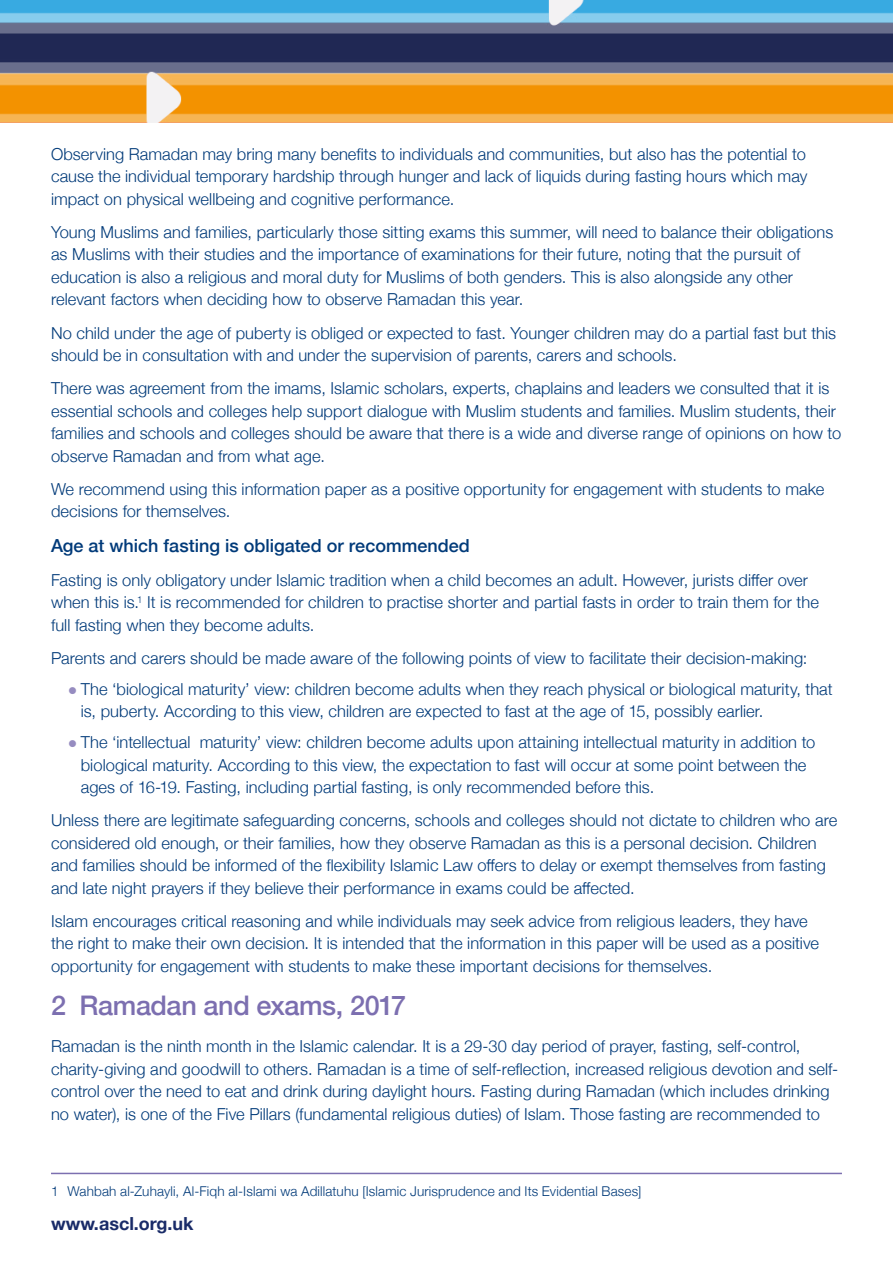
<style>
.page{position:relative;width:893px;height:1263px;background:#fff}
.page>*{position:absolute;margin:0;border:0;box-sizing:border-box;transform-origin:0 0}
.main_header{font:500 27px "Helvetica Neue";letter-spacing:-.015em;color:#7c6fb0}
.sub_heading{font:500 18px "Helvetica Neue";color:#003a79}
.t1{font:700 18px "Helvetica Neue";color:#192b68}
.main_text_NO_INDENT{font:300 16.5px/22.5px "Helvetica Neue";letter-spacing:.005em;color:#003a79}
.Footnote_text{font:300 13.5px "Helvetica Neue";letter-spacing:.01em;color:#003a79}
.s1{color:#968cc0}
</style>
<div class="page">
<img style="left:0;top:0;width:893px;height:123px">
<hr style="left:51px;top:1173px;width:791px;height:1px;background:#7c6fb0">
<p class="main_text_NO_INDENT" style="left:51px;top:142px;width:758px;text-align:justify">Observing Ramadan may bring many benefits to individuals and communities, but also has the potential to cause the individual temporary hardship through hunger and lack of liquids during fasting hours which may impact on physical wellbeing and cognitive performance.</p>
<p class="main_text_NO_INDENT" style="left:51px;top:220px;width:784px">Young Muslims and families, particularly those sitting exams this summer, will need to balance their obligations as Muslims with their studies and the importance of examinations for their future, noting that the pursuit of education is also a religious and moral duty for Muslims of both genders. This is also alongside any other relevant factors when deciding how to observe Ramadan this year.</p>
<p class="main_text_NO_INDENT" style="left:51px;top:321px;width:787px">No child under the age of puberty is obliged or expected to fast. Younger children may do a partial fast but this should be in consultation with and under the supervision of parents, carers and schools.</p>
<p class="main_text_NO_INDENT" style="left:51px;top:376px;width:792px">There was agreement from the imams, Islamic scholars, experts, chaplains and leaders we consulted that it is essential schools and colleges help support dialogue with Muslim students and families. Muslim students, their families and schools and colleges should be aware that there is a wide and diverse range of opinions on how to observe Ramadan and from what age.</p>
<p class="main_text_NO_INDENT" style="left:51px;top:477px;width:775px">We recommend using this information paper as a positive opportunity for engagement with students to make decisions for themselves.</p>
<p class="sub_heading" style="left:51px;top:531px;width:420px">Age at which fasting is obligated or recommended</p>
<p class="main_text_NO_INDENT" style="left:51px;top:567px;width:769px">Fasting is only obligatory under Islamic tradition when a child becomes an adult. However, jurists differ over when this is.<sup>1</sup> It is recommended for children to practise shorter and partial fasts in order to train them for the full fasting when they become adults.</p>
<p class="main_text_NO_INDENT" style="left:51px;top:646px;width:758px">Parents and carers should be made aware of the following points of view to facilitate their decision-making:</p>
<p class="main_text_NO_INDENT" style="left:81px;top:677px;width:753px;text-indent:-13px"><span class="s1">●</span> The ‘biological maturity’ view: children become adults when they reach physical or biological maturity, that is, puberty. According to this view, children are expected to fast at the age of 15, possibly earlier.</p>
<p class="main_text_NO_INDENT" style="left:81px;top:730px;width:736px;text-indent:-13px"><span class="s1">●</span> The ‘intellectual maturity’ view: children become adults upon attaining intellectual maturity in addition to biological maturity. According to this view, the expectation to fast will occur at some point between the ages of 16-19. Fasting, including partial fasting, is only recommended before this.</p>
<p class="main_text_NO_INDENT" style="left:51px;top:808px;width:788px">Unless there are legitimate safeguarding concerns, schools and colleges should not dictate to children who are considered old enough, or their families, how they observe Ramadan as this is a personal decision. Children and families should be informed of the flexibility Islamic Law offers to delay or exempt themselves from fasting and late night prayers if they believe their performance in exams could be affected.</p>
<p class="main_text_NO_INDENT" style="left:51px;top:909px;width:770px">Islam encourages critical reasoning and while individuals may seek advice from religious leaders, they have the right to make their own decision. It is intended that the information in this paper will be used as a positive opportunity for engagement with students to make these important decisions for themselves.</p>
<p class="main_header" style="left:51px;top:983px;width:357px">2 Ramadan and exams, 2017</p>
<p class="main_text_NO_INDENT" style="left:51px;top:1034px;width:789px">Ramadan is the ninth month in the Islamic calendar. It is a 29-30 day period of prayer, fasting, self-control, charity-giving and goodwill to others. Ramadan is a time of self-reflection, increased religious devotion and self&shy;control over the need to eat and drink during daylight hours. Fasting during Ramadan (which includes drinking no water), is one of the Five Pillars (fundamental religious duties) of Islam. Those fasting are recommended to</p>
<p class="Footnote_text" style="left:51px;top:1181px;width:592px">1 Wahbah al-Zuhayli, Al-Fiqh al-Islami wa Adillatuhu [Islamic Jurisprudence and Its Evidential Bases]</p>
<p class="t1" style="left:51px;top:1209px;width:144px">www.ascl.org.uk</p>
</div>
